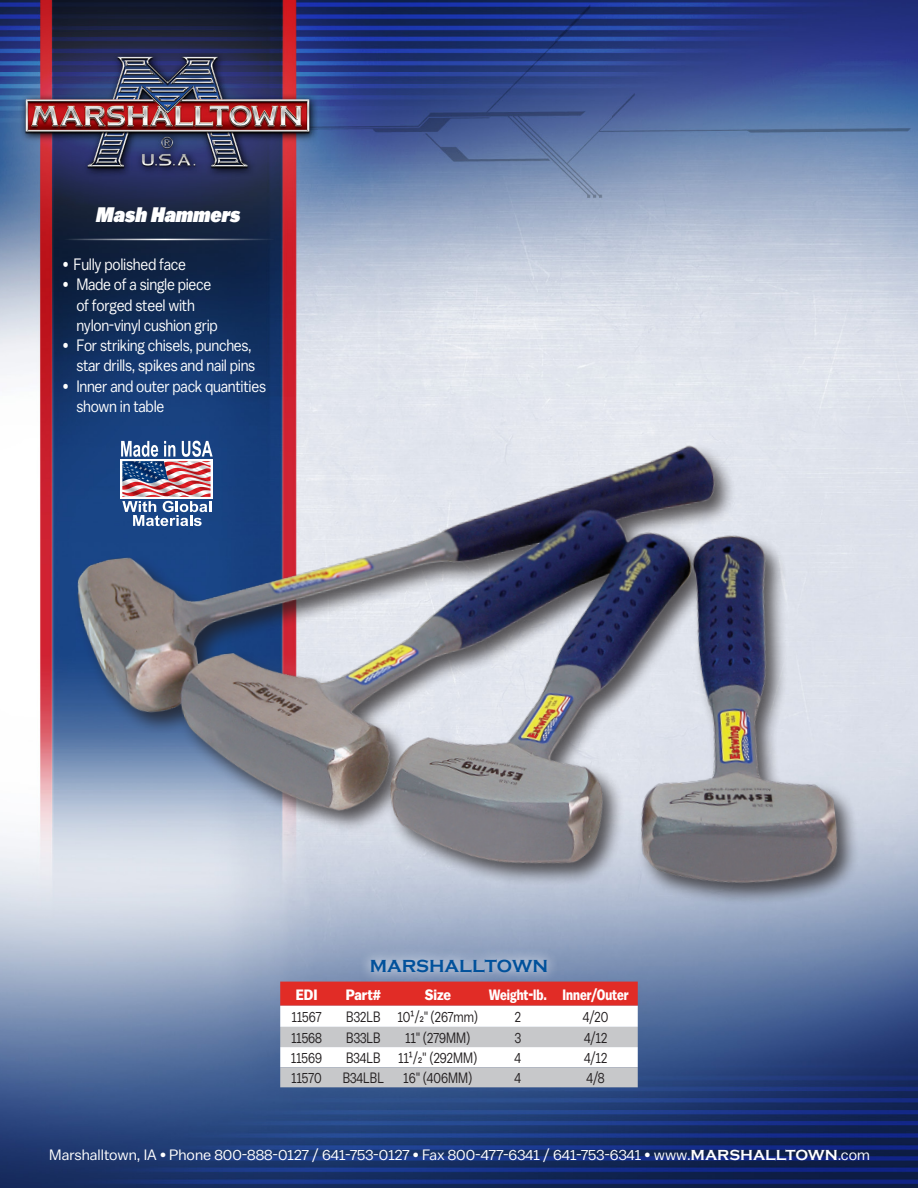
<style>
.page{position:relative;width:918px;height:1188px;background:#fff}
.page>*{position:absolute;margin:0;border:0;box-sizing:border-box;transform-origin:0 0}
.table_header{font:italic 21px "Balto Super";color:#fff;scale:.89 1}
.t1{font:700 18px "Copperplate Gothic";color:#01519b}
.t2{font:16.5px/20.2px "Balto";letter-spacing:-.02em;color:#fff;scale:.88 1}
.Table_info{font:15px "Balto";color:#231f20;scale:.8 1}
.t3{font:15px "Balto";color:#fff}
.Table_Header{font:700 15px "Balto";color:#fff;scale:.8 1}
.Table_Header-2{font:700 15px "Balto";color:#fff;scale:.9 1}
.s1{font-family:"Copperplate Gothic";font-weight:700}
</style>
<div class="page">
<img style="left:0;top:0;width:918px;height:1188px">
<hr style="left:63px;top:239px;width:212px;height:1px;background:#fff">
<svg style="left:280px;top:982px;width:358px;height:105px"></svg>
<img style="left:63px;top:430px;width:803px;height:552px">
<img style="left:121px;top:441px;width:92px;height:85px">
<p class="table_header" style="left:97px;top:202px;width:164px">Mash Hammers</p>
<p class="t2" style="left:63px;top:254px;width:142px">• Fully polished face</p>
<p class="t2" style="left:76px;top:274px;width:162px;text-indent:-14px">• Made of a single piece of forged steel with nylon-vinyl cushion grip</p>
<p class="t2" style="left:63px;top:335px;width:220px;text-align:right">• For striking chisels, punches, star drills, spikes and nail pins</p>
<p class="t2" style="left:76px;top:375px;width:217px;text-indent:-14px">• Inner and outer pack quantities shown in table</p>
<p class="t1" style="left:370px;top:956px;width:180px">MARSHALLTOWN</p>
<p class="Table_Header-2" style="left:296px;top:985px;width:26px">EDI</p>
<p class="Table_Header-2" style="left:346px;top:985px;width:41px">Part#</p>
<p class="Table_Header-2" style="left:425px;top:985px;width:31px">Size</p>
<p class="Table_Header" style="left:489px;top:985px;width:74px">Weight-lb.</p>
<p class="Table_Header" style="left:563px;top:985px;width:84px">Inner/Outer</p>
<p class="Table_info" style="left:292px;top:1008px;width:39px">11567</p>
<p class="Table_info" style="left:346px;top:1008px;width:44px">B32LB</p>
<p class="Table_info" style="left:398px;top:1008px;width:102px">101/2" (267mm)</p>
<p class="Table_info" style="left:515px;top:1008px;width:9px">2</p>
<p class="Table_info" style="left:583px;top:1008px;width:33px">4/20</p>
<p class="Table_info" style="left:291px;top:1029px;width:40px">11568</p>
<p class="Table_info" style="left:346px;top:1029px;width:45px">B33LB</p>
<p class="Table_info" style="left:406px;top:1029px;width:82px">11" (279MM)</p>
<p class="Table_info" style="left:515px;top:1029px;width:9px">3</p>
<p class="Table_info" style="left:584px;top:1029px;width:30px">4/12</p>
<p class="Table_info" style="left:291px;top:1049px;width:40px">11569</p>
<p class="Table_info" style="left:346px;top:1049px;width:45px">B34LB</p>
<p class="Table_info" style="left:399px;top:1049px;width:100px">111/2" (292MM)</p>
<p class="Table_info" style="left:515px;top:1049px;width:10px">4</p>
<p class="Table_info" style="left:584px;top:1049px;width:30px">4/12</p>
<p class="Table_info" style="left:292px;top:1069px;width:39px">11570</p>
<p class="Table_info" style="left:343px;top:1069px;width:53px">B34LBL</p>
<p class="Table_info" style="left:404px;top:1069px;width:87px">16" (406MM)</p>
<p class="Table_info" style="left:515px;top:1069px;width:10px">4</p>
<p class="Table_info" style="left:587px;top:1069px;width:24px">4/8</p>
<p class="t3" style="left:49px;top:1145px;width:822px">Marshalltown, IA • Phone 800-888-0127 / 641-753-0127 • Fax 800-477-6341 / 641-753-6341 • www.<span class="s1">MARSHALLTOWN</span>.com</p>
</div>
